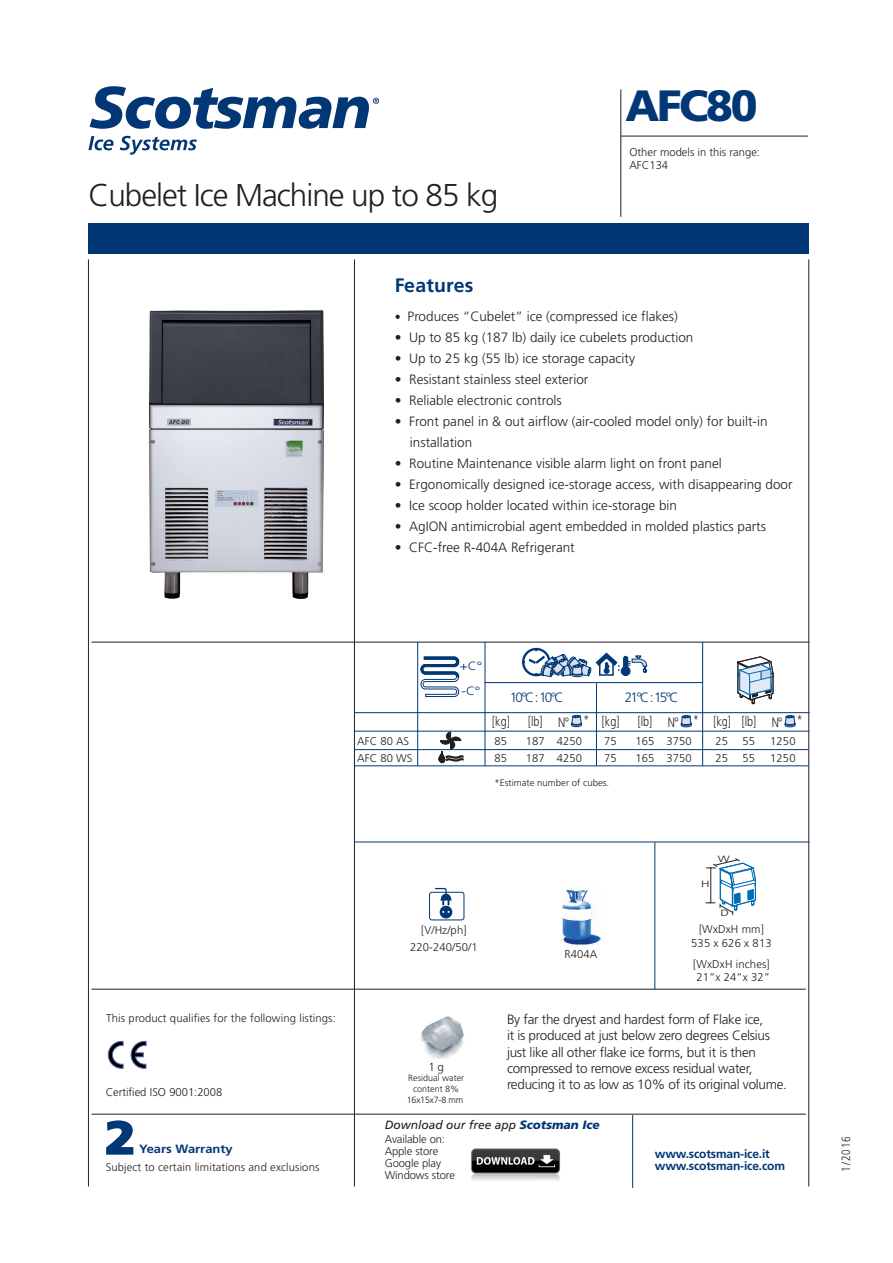
<style>
.page{position:relative;width:893px;height:1263px;background:#fff}
.page>*{position:absolute;margin:0;border:0;box-sizing:border-box;transform-origin:0 0}
.t1{font:900 46.05px "Frutiger";color:#013775;scale:1.1 1}
.t2{font:900 43.8px "Frutiger";letter-spacing:-.05em;color:#013775}
.t3{font:300 31.5px "Frutiger";letter-spacing:-.035em;color:#231f20}
.t4{font:700 19.5px "Frutiger";letter-spacing:.01em;color:#013775}
.t5{font:300 13.5px/21px "Frutiger";color:#231f20}
.t6{font:300 13.5px/16.2px "Frutiger";letter-spacing:-.02em;color:#231f20}
.t7{font:300 13.5px "Frutiger";color:#231f20;scale:.8 1}
.t8{font:300 13.5px "Frutiger";letter-spacing:-.12em;color:#013775}
.t9{font:700 12px/12px "Frutiger";letter-spacing:-.015em;color:#013775}
.t10{font:italic 12px "Frutiger";color:#231f20}
.t11{font:700 12px "Frutiger";letter-spacing:-.015em;color:#013775;scale:1.08 1}
.t12{font:300 12px "Frutiger";color:#231f20;scale:.83 1}
.t13{font:300 12px/25.5px "Frutiger";color:#013775;scale:1.12 1}
.t14{font:300 11.7px "Frutiger";color:#231f20}
.t15{font:300 11.25px/13.5px "Frutiger";letter-spacing:.01em;color:#231f20}
.t16{font:300 11.25px/12px "Frutiger";letter-spacing:-.015em;color:#231f20}
.t17{font:300 9.6px "Frutiger";color:#231f20}
.t18{font:300 9.15px "Frutiger";color:#231f20;scale:1.4 1}
.t19{font:300 9px/10.8px "Frutiger";color:#231f20;text-align:center}
.t20{font:300 9px "Frutiger";letter-spacing:-.02em;color:#1b171b}
.s1{font-size:12px}
.s2{font-size:12.9px}
.s3{font-weight:900;color:#013775}
</style>
<div class="page">
<div style="left:89px;top:223px;width:720px;height:30px;background:#013775"></div>
<hr style="left:354px;top:259px;width:1px;height:927px;background:#231f20">
<hr style="left:88px;top:259px;width:1px;height:927px;background:#231f20">
<hr style="left:808px;top:259px;width:1px;height:927px;background:#231f20">
<hr style="left:91px;top:642px;width:718px;height:1px;background:#231f20">
<hr style="left:91px;top:1114px;width:715px;height:1px;background:#231f20">
<hr style="left:91px;top:989px;width:715px;height:1px;background:#231f20">
<svg style="left:106px;top:1120px;width:28px;height:35px"></svg>
<svg style="left:90px;top:86px;width:289px;height:43px"></svg>
<svg style="left:88px;top:136px;width:26px;height:14px"></svg>
<svg style="left:120px;top:136px;width:77px;height:19px"></svg>
<svg style="left:131px;top:1041px;width:15px;height:27px"></svg>
<svg style="left:108px;top:1041px;width:15px;height:27px"></svg>
<hr style="left:417px;top:642px;width:1px;height:124px;background:#013775">
<div style="left:429px;top:892px;width:35px;height:28px;border:1px solid #013775;border-radius:3px"></div>
<div style="left:440px;top:906px;width:12px;height:12px;background:#013775;border-radius:50%"></div>
<svg style="left:442px;top:911px;width:8px;height:2px"></svg>
<svg style="left:435px;top:888px;width:16px;height:17px"></svg>
<svg style="left:420px;top:657px;width:39px;height:40px"></svg>
<hr style="left:354px;top:712px;width:455px;height:1px;background:#013775">
<hr style="left:596px;top:683px;width:1px;height:83px;background:#013775">
<hr style="left:354px;top:842px;width:455px;height:1px;background:#013775">
<hr style="left:354px;top:731px;width:455px;height:1px;background:#013775">
<hr style="left:354px;top:749px;width:455px;height:1px;background:#013775">
<hr style="left:354px;top:765px;width:455px;height:1px;background:#013775">
<hr style="left:485px;top:642px;width:1px;height:124px;background:#013775">
<hr style="left:702px;top:642px;width:1px;height:124px;background:#013775">
<hr style="left:620px;top:89px;width:1px;height:128px;background:#231f20">
<hr style="left:621px;top:136px;width:187px;height:1px;background:#231f20">
<img style="left:562px;top:889px;width:39px;height:56px">
<img style="left:148px;top:310px;width:176px;height:289px">
<svg style="left:431px;top:730px;width:32px;height:37px"></svg>
<img style="left:420px;top:1016px;width:44px;height:43px">
<svg style="left:705px;top:858px;width:51px;height:57px"></svg>
<img style="left:471px;top:1148px;width:90px;height:33px">
<hr style="left:632px;top:1115px;width:1px;height:73px;background:#013775">
<hr style="left:485px;top:682px;width:218px;height:1px;background:#013775">
<svg style="left:571px;top:712px;width:11px;height:15px"></svg>
<div style="left:522px;top:648px;width:28px;height:28px;border:2px solid #013775;border-radius:50%"></div>
<svg style="left:523px;top:649px;width:124px;height:29px"></svg>
<svg style="left:681px;top:712px;width:11px;height:15px"></svg>
<svg style="left:785px;top:712px;width:10px;height:15px"></svg>
<svg style="left:737px;top:656px;width:36px;height:48px"></svg>
<hr style="left:654px;top:842px;width:1px;height:147px;background:#013775">
<h3 class="t3" style="left:88px;top:177px;width:411px">Cubelet Ice Machine up to 85 kg</h3>
<h3 class="t4" style="left:395px;top:274px;width:80px">Features</h3>
<h2 class="t2" style="left:625px;top:79px;width:134px">AFC80</h2>
<p class="t15" style="left:629px;top:145px;width:132px">Other models in this range:<br>AFC134</p>
<p class="t5" style="left:395px;top:305px;width:284px"><span class="s1">•</span> Produces “Cubelet” ice (compressed ice flakes)</p>
<p class="t5" style="left:395px;top:326px;width:300px">• Up to 85 kg (187 lb) daily ice cubelets production</p>
<p class="t5" style="left:395px;top:347px;width:242px">• Up to 25 kg (55 lb) ice storage capacity</p>
<p class="t5" style="left:395px;top:368px;width:195px">• Resistant stainless steel exterior</p>
<p class="t5" style="left:395px;top:389px;width:168px">• Reliable electronic controls</p>
<p class="t5" style="left:410px;top:410px;width:359px;text-indent:-15px">• Front panel in &amp; out airflow (air-cooled model only) for built-in installation</p>
<p class="t5" style="left:395px;top:452px;width:328px">• Routine Maintenance visible alarm light on front panel</p>
<p class="t5" style="left:395px;top:473px;width:399px">• Ergonomically designed ice-storage access, with disappearing door</p>
<p class="t5" style="left:395px;top:494px;width:284px">• Ice scoop holder located within ice-storage bin</p>
<p class="t5" style="left:395px;top:515px;width:373px">• AgION antimicrobial agent embedded in molded plastics parts</p>
<p class="t5" style="left:395px;top:537px;width:181px">• CFC-free R-404A Refrigerant</p>
<p class="t13" style="left:460px;top:653px;width:21px">+C° -C°</p>
<p class="t8" style="left:510px;top:689px;width:55px">10°C :10°C</p>
<p class="t8" style="left:625px;top:689px;width:55px">21°C :15°C</p>
<p class="t15" style="left:604px;top:734px;width:14px">75</p>
<p class="t15" style="left:635px;top:734px;width:58px">165 3750</p>
<p class="t15" style="left:604px;top:751px;width:14px">75</p>
<p class="t15" style="left:635px;top:751px;width:58px">165 3750</p>
<p class="t7" style="left:492px;top:714px;width:23px">[kg]</p>
<p class="t7" style="left:528px;top:714px;width:78px">[lb] N° <span class="s2">*</span></p>
<p class="t7" style="left:602px;top:714px;width:23px">[kg]</p>
<p class="t7" style="left:638px;top:714px;width:78px">[lb] N° <span class="s2">*</span></p>
<p class="t7" style="left:713px;top:714px;width:23px">[kg]</p>
<p class="t15" style="left:715px;top:734px;width:14px">25</p>
<p class="t15" style="left:495px;top:734px;width:14px">85</p>
<p class="t15" style="left:526px;top:734px;width:58px">187 4250</p>
<p class="t15" style="left:495px;top:751px;width:14px">85</p>
<p class="t15" style="left:526px;top:751px;width:58px">187 4250</p>
<p class="t15" style="left:357px;top:734px;width:53px">AFC 80 AS</p>
<p class="t15" style="left:357px;top:751px;width:57px">AFC 80 WS</p>
<p class="t15" style="left:715px;top:751px;width:14px">25</p>
<p class="t7" style="left:742px;top:714px;width:78px">[lb] N° <span class="s2">*</span></p>
<p class="t15" style="left:742px;top:734px;width:14px">55</p>
<p class="t15" style="left:770px;top:734px;width:27px">1250</p>
<p class="t15" style="left:742px;top:751px;width:14px">55</p>
<p class="t15" style="left:770px;top:751px;width:27px">1250</p>
<p class="t17" style="left:495px;top:777px;width:116px">*Estimate number of cubes.</p>
<p class="t18" style="left:718px;top:854px;width:10px">W</p>
<p class="t18" style="left:701px;top:879px;width:8px">H</p>
<p class="t18" style="left:720px;top:908px;width:8px">D</p>
<p class="t15" style="left:410px;top:922px;width:69px;line-height:16.5px;text-align:center">[V/Hz/ph]<br>220-240/50/1</p>
<p class="t15" style="left:564px;top:947px;width:34px">R404A</p>
<p class="t15" style="left:691px;top:922px;width:82px;text-align:center">[WxDxH mm]<br>535 x 626 x 813</p>
<p class="t15" style="left:693px;top:957px;width:79px">[WxDxH inches]<br>21”x 24”x 32”</p>
<p class="t15" style="left:106px;top:1011px;width:231px">This product qualifies for the following listings:</p>
<p class="t15" style="left:106px;top:1085px;width:118px">Certified ISO 9001:2008</p>
<p class="t14" style="left:428px;top:1060px;width:17px">1 g</p>
<p class="t19" style="left:408px;top:1073px;width:58px">Residual water content 8%</p>
<p class="t20" style="left:407px;top:1094px;width:58px">16x15x7-8 mm</p>
<p class="t6" style="left:507px;top:1011px;width:282px">By far the dryest and hardest form of Flake ice,<br>it is produced at just below zero degrees Celsius just like all other flake ice forms, but it is then compressed to remove excess residual water, reducing it to as low as 10% of its original volume.</p>
<h1 class="t1" style="left:105px;top:1110px;width:30px">2</h1>
<p class="t11" style="left:139px;top:1142px;width:88px">Years Warranty</p>
<p class="t15" style="left:106px;top:1160px;width:215px">Subject to certain limitations and exclusions</p>
<p class="t10" style="left:385px;top:1117px;width:217px">Download our free app <span class="s3">Scotsman Ice</span></p>
<p class="t16" style="left:385px;top:1133px;width:72px">Available on:<br>Apple store<br>Google play<br>Windows store</p>
<p class="t9" style="left:655px;top:1148px;width:132px">www.scotsman-ice.it www.scotsman-ice.com</p>
<p class="t12" style="left:839px;top:1172px;width:44px;rotate:-90deg">1/2016</p>
</div>
